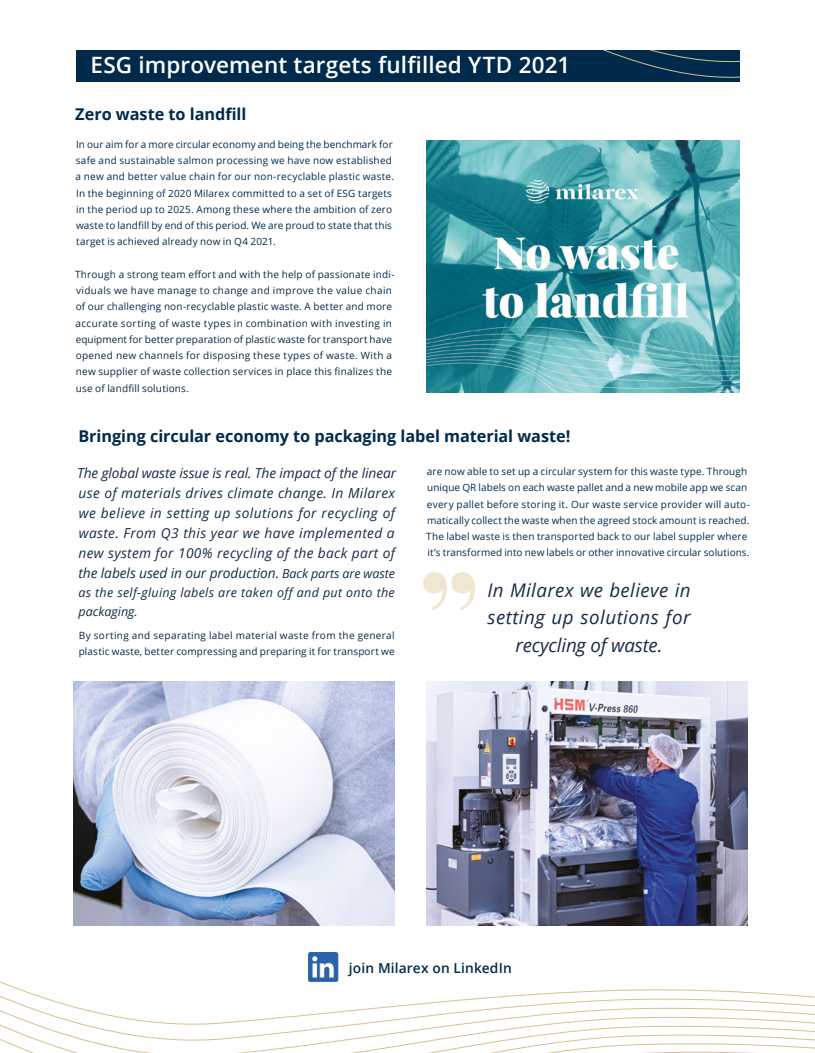
<style>
.page{position:relative;width:815px;height:1053px;background:#fff}
.page>*{position:absolute;margin:0;border:0;box-sizing:border-box;transform-origin:0 0}
.t1{font:600 22.5px "Open Sans";letter-spacing:.005em;color:#fff}
.t2{font:italic 18.75px/27.5px "Open Sans";letter-spacing:.02em;color:#172c49;text-align:center}
.t3{font:700 16.25px "Open Sans";letter-spacing:-.005em;color:#002a4c}
.t4{font:italic 13.75px/20px "Open Sans";letter-spacing:-.005em;color:#172c49;text-align:justify}
.t5{font:600 13.75px "Open Sans";letter-spacing:.01em;color:#002a4c}
.t6{font:italic 12.5px/18.8px "Open Sans";letter-spacing:.025em;color:#172c49}
.t7{font:10px/16.2px "Open Sans";letter-spacing:.015em;color:#002a4c}
.s1{font-size:12.5px}
</style>
<div class="page">
<svg style="left:423px;top:572px;width:52px;height:38px"></svg>
<svg style="left:0;top:957px;width:815px;height:95px"></svg>
<img style="left:427px;top:140px;width:313px;height:253px">
<img style="left:73px;top:681px;width:321px;height:244px">
<img style="left:427px;top:681px;width:321px;height:244px">
<div style="left:76px;top:50px;width:664px;height:32px;background:#002a4c"></div>
<svg style="left:603px;top:50px;width:137px;height:28px"></svg>
<img style="left:309px;top:952px;width:30px;height:29px">
<h1 class="t1" style="left:91px;top:50px;width:481px">ESG improvement targets fulfilled YTD 2021</h1>
<h3 class="t3" style="left:75px;top:103px;width:173px">Zero waste to landfill</h3>
<p class="t7" style="left:76px;top:136px;width:320px">In our aim for a more circular economy and being the benchmark for safe and sustainable salmon processing we have now established a new and better value chain for our non-recyclable plastic waste.<br>In the beginning of 2020 Milarex committed to a set of ESG targets in the period up to 2025. Among these where the ambition of zero waste to landfill by end of this period. We are proud to state that this target is achieved already now in Q4 2021.</p>
<p class="t7" style="left:75px;top:266px;width:321px">Through a strong team effort and with the help of passionate indi&shy;viduals we have manage to change and improve the value chain of our challenging non-recyclable plastic waste. A better and more accurate sorting of waste types in combination with investing in equipment for better preparation of plastic waste for transport have opened new channels for disposing these types of waste. With a new supplier of waste collection services in place this finalizes the use of landfill solutions.</p>
<h3 class="t3" style="left:78px;top:424px;width:494px">Bringing circular economy to packaging label material waste!</h3>
<p class="t4" style="left:77px;top:462px;width:321px">The global waste issue is real. The impact of the linear use of materials drives climate change. In Milarex we believe in setting up solutions for recycling of waste. From Q3 this year we have implemented a new system for 100% recycling of the back part of the labels used in our production. <span class="s1">Back parts are waste</span></p>
<p class="t6" style="left:78px;top:582px;width:318px">as the self-gluing labels are taken off and put onto the packaging.</p>
<p class="t7" style="left:79px;top:627px;width:318px">By sorting and separating label material waste from the general plastic waste, better compressing and preparing it for transport we</p>
<p class="t7" style="left:426px;top:463px;width:325px">are now able to set up a circular system for this waste type. Through unique QR labels on each waste pallet and a new mobile app we scan every pallet before storing it. Our waste service provider will auto&shy;matically collect the waste when the agreed stock amount is reached.<br>The label waste is then transported back to our label suppler where it’s transformed into new labels or other innovative circular solutions.</p>
<h2 class="t2" style="left:487px;top:575px;width:205px">In Milarex we believe in setting up solutions for recycling of waste.</h2>
<h3 class="t5" style="left:349px;top:958px;width:164px">join Milarex on LinkedIn</h3>
</div>
